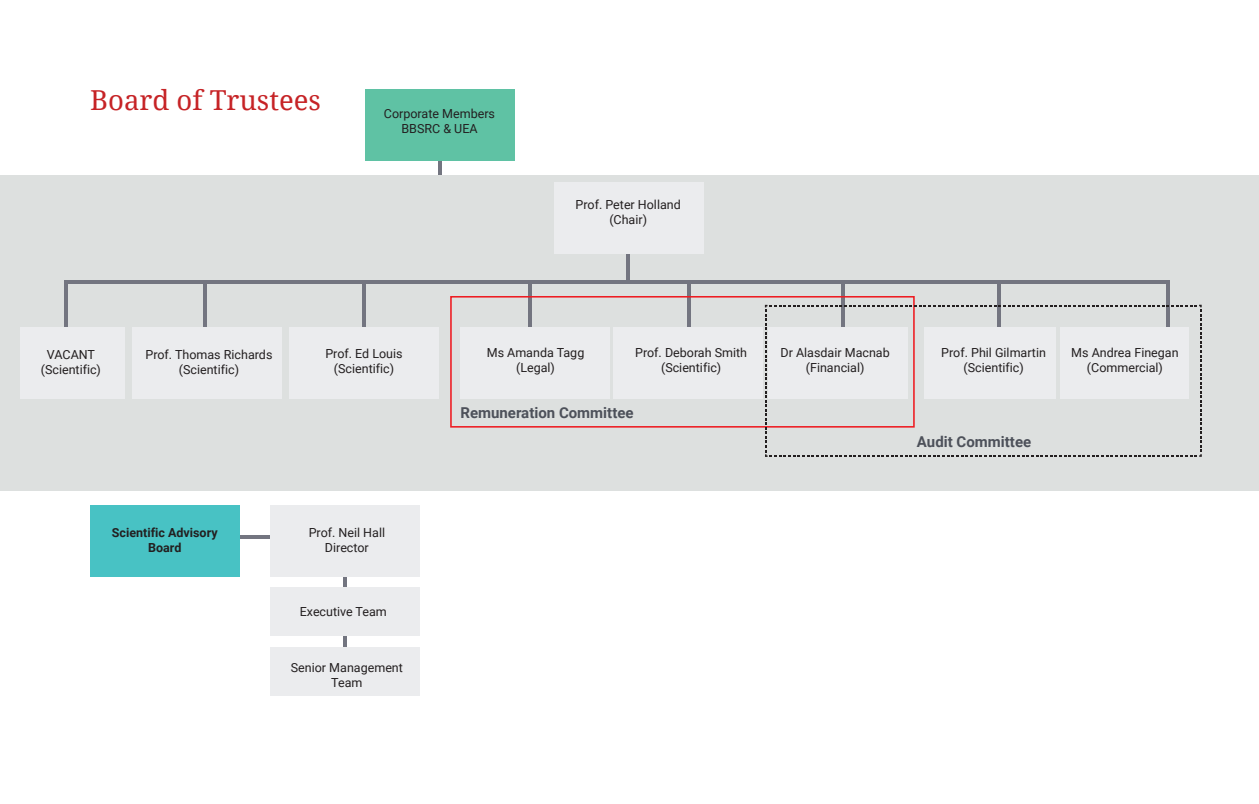
<style>
.page{position:relative;width:1259px;height:804px;background:#fff}
.page>*{position:absolute;margin:0;border:0;box-sizing:border-box;transform-origin:0 0}
.t1{font:27.5px "Noto Serif";color:#c62326}
.t2{font:700 15px "Roboto";color:#4d515a}
.t3{font:12.5px/15px "Roboto";color:#231f20;text-align:center}
.t4{font:700 12.5px/15px "Roboto";color:#231f20;text-align:center}
</style>
<div class="page">
<hr style="left:438px;top:107px;width:3px;height:71px;background:#737580">
<div style="left:0;top:175px;width:1258px;height:315px;background:#dde0df"></div>
<hr style="left:626px;top:194px;width:4px;height:88px;background:#737580">
<hr style="left:65px;top:281px;width:3px;height:89px;background:#737580">
<hr style="left:203px;top:281px;width:4px;height:88px;background:#737580">
<hr style="left:362px;top:281px;width:4px;height:89px;background:#737580">
<hr style="left:528px;top:282px;width:3px;height:89px;background:#737580">
<hr style="left:687px;top:281px;width:4px;height:89px;background:#737580">
<hr style="left:997px;top:281px;width:4px;height:89px;background:#737580">
<hr style="left:841px;top:282px;width:4px;height:67px;background:#737580">
<div style="left:555px;top:183px;width:149px;height:71px;background:#ebecee"></div>
<div style="left:289px;top:327px;width:149px;height:72px;background:#ebecee"></div>
<div style="left:460px;top:327px;width:149px;height:72px;background:#ebecee"></div>
<div style="left:132px;top:327px;width:149px;height:72px;background:#ebecee"></div>
<div style="left:21px;top:327px;width:104px;height:72px;background:#ebecee"></div>
<div style="left:614px;top:327px;width:149px;height:72px;background:#ebecee"></div>
<hr style="left:1166px;top:281px;width:4px;height:89px;background:#737580">
<hr style="left:216px;top:535px;width:96px;height:4px;background:#737580">
<hr style="left:343px;top:573px;width:4px;height:89px;background:#737580">
<div style="left:270px;top:505px;width:150px;height:71px;background:#ebecee"></div>
<div style="left:90px;top:505px;width:149px;height:71px;background:#48c2c4"></div>
<div style="left:365px;top:89px;width:149px;height:71px;background:#5fc2a4"></div>
<div style="left:270px;top:587px;width:150px;height:49px;background:#ebecee"></div>
<hr style="left:65px;top:280px;width:1105px;height:4px;background:#737580">
<div style="left:270px;top:647px;width:150px;height:48px;background:#ebecee"></div>
<div style="left:450px;top:296px;width:464px;height:131px;border:2px solid #ee1d23"></div>
<svg style="left:764px;top:305px;width:437px;height:152px"></svg>
<h1 class="t1" style="left:90px;top:81px;width:232px">Board of Trustees</h1>
<p class="t3" style="left:384px;top:106px;width:113px">Corporate Members<br>BBSRC &amp; UEA</p>
<p class="t3" style="left:575px;top:197px;width:107px">Prof. Peter Holland (Chair)</p>
<p class="t3" style="left:41px;top:347px;width:62px">VACANT (Scientific)</p>
<p class="t3" style="left:325px;top:345px;width:79px">Prof. Ed Louis (Scientific)</p>
<p class="t3" style="left:941px;top:344px;width:106px">Prof. Phil Gilmartin (Scientific)</p>
<p class="t3" style="left:1071px;top:345px;width:109px">Ms Andrea Finegan (Commercial)</p>
<p class="t3" style="left:635px;top:345px;width:113px">Prof. Deborah Smith (Scientific)</p>
<p class="t3" style="left:780px;top:345px;width:111px">Dr Alasdair Macnab (Financial)</p>
<p class="t3" style="left:145px;top:347px;width:128px">Prof. Thomas Richards (Scientific)</p>
<p class="t3" style="left:487px;top:345px;width:99px">Ms Amanda Tagg (Legal)</p>
<p class="t2" style="left:460px;top:402px;width:175px">Remuneration Committee</p>
<p class="t2" style="left:916px;top:431px;width:116px">Audit Committee</p>
<p class="t4" style="left:112px;top:524px;width:107px">Scientific Advisory<br>Board</p>
<p class="t3" style="left:309px;top:524px;width:78px">Prof. Neil Hall<br>Director</p>
<p class="t3" style="left:300px;top:603px;width:89px">Executive Team</p>
<p class="t3" style="left:291px;top:660px;width:114px">Senior Management<br>Team</p>
</div>
